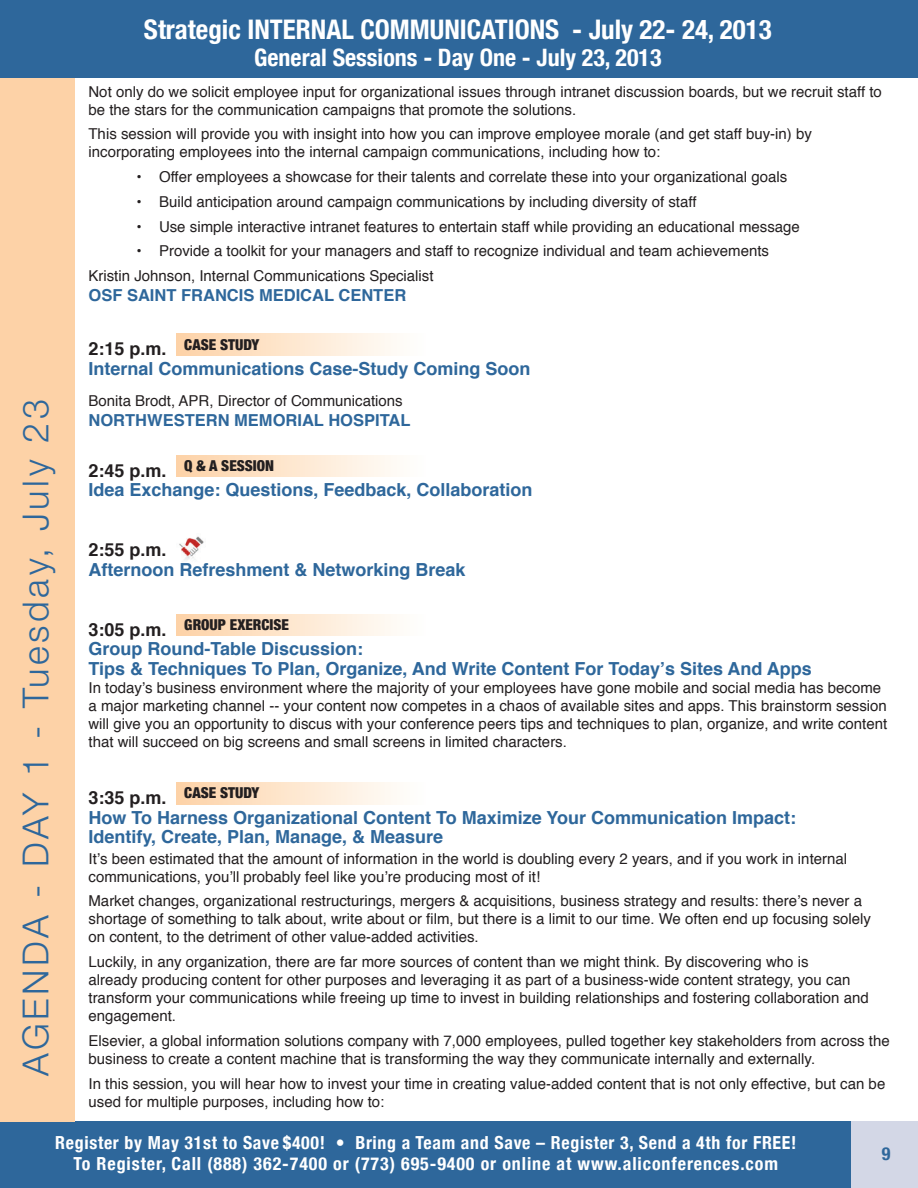
<style>
.page{position:relative;width:918px;height:1188px;background:#fff}
.page>*{position:absolute;margin:0;border:0;box-sizing:border-box;transform-origin:0 0}
.t1{font:300 36px "Helvetica Neue";letter-spacing:.1em;color:#2e679b}
.t2{font:700 condensed 27px "Helvetica Neue";color:#fff}
.t3{font:700 condensed 24px "Helvetica Neue";color:#fff}
.t4{font:700 18px/19.5px "Helvetica";color:#2e679b}
.t5{font:700 condensed 18px/21.6px "Helvetica Neue";letter-spacing:.045em;color:#fff;text-align:center}
.t6{font:700 18px "Helvetica";color:#231f20}
.t7{font:700 condensed 18px "Helvetica Neue";color:#2e679b}
.t8{font:700 16.5px "Helvetica";color:#2e679b}
.t9{font:15px/18px "Helvetica";color:#231f20}
.t10{font:900 condensed 15px "Helvetica Neue";color:#231f20}
.s1{font-family:"Helvetica";font-weight:700;font-stretch:normal;font-size:18px}
</style>
<div class="page">
<div style="left:0;top:1122px;width:852px;height:66px;background:#2e679b"></div>
<div style="left:852px;top:1122px;width:66px;height:66px;background:#d3d7e6"></div>
<div style="left:0;top:77px;width:74px;height:1045px;background:#fdd2a7"></div>
<div style="left:0;top:0;width:918px;height:78px;background:#2e679b"></div>
<div style="left:177px;top:334px;width:255px;height:21px;background:linear-gradient(to right,#fdd2a7,#feffff)"></div>
<div style="left:177px;top:455px;width:255px;height:22px;background:linear-gradient(to right,#fdd2a7,#feffff)"></div>
<img style="left:179px;top:536px;width:25px;height:25px">
<div style="left:177px;top:614px;width:255px;height:22px;background:linear-gradient(to right,#fdd2a7,#feffff)"></div>
<div style="left:177px;top:782px;width:255px;height:22px;background:linear-gradient(to right,#fdd2a7,#feffff)"></div>
<h1 class="t1" style="left:14px;top:1076px;width:679px;rotate:-90deg">AGENDA - DAY 1 - Tuesday, July 23</h1>
<h2 class="t2" style="left:144px;top:13px;width:629px">Strategic INTERNAL COMMUNICATIONS - July 22- 24, 2013</h2>
<h3 class="t3" style="left:254px;top:43px;width:409px">General Sessions - Day One - July 23, 2013</h3>
<p class="t9" style="left:88px;top:83px;width:795px">Not only do we solicit employee input for organizational issues through intranet discussion boards, but we recruit staff to be the stars for the communication campaigns that promote the solutions.</p>
<p class="t9" style="left:88px;top:125px;width:725px">This session will provide you with insight into how you can improve employee morale (and get staff buy-in) by incorporating employees into the internal campaign communications, including how to:</p>
<p class="t9" style="left:136px;top:168px;width:652px">• Offer employees a showcase for their talents and correlate these into your organizational goals</p>
<p class="t9" style="left:136px;top:193px;width:562px">• Build anticipation around campaign communications by including diversity of staff</p>
<p class="t9" style="left:136px;top:218px;width:665px">• Use simple interactive intranet features to entertain staff while providing an educational message</p>
<p class="t9" style="left:88px;top:239px;width:682px;line-height:24.8px;text-indent:48px">• Provide a toolkit for your managers and staff to recognize individual and team achievements<br>Kristin Johnson, Internal Communications Specialist</p>
<p class="t8" style="left:88px;top:281px;width:319px">OSF SAINT FRANCIS MEDICAL CENTER</p>
<p class="t10" style="left:88px;top:335px;width:172px"><span class="s1">2:15 p.m.</span> CASE STUDY</p>
<p class="t4" style="left:88px;top:359px;width:444px">Internal Communications Case-Study Coming Soon</p>
<p class="t9" style="left:88px;top:392px;width:316px">Bonita Brodt, APR, Director of Communications</p>
<p class="t8" style="left:88px;top:407px;width:324px">NORTHWESTERN MEMORIAL HOSPITAL</p>
<p class="t10" style="left:88px;top:457px;width:187px"><span class="s1">2:45 p.m.</span> Q &amp; A SESSION</p>
<p class="t4" style="left:88px;top:480px;width:446px">Idea Exchange: Questions, Feedback, Collaboration</p>
<p class="t6" style="left:88px;top:535px;width:80px">2:55 p.m.</p>
<p class="t4" style="left:88px;top:560px;width:379px">Afternoon Refreshment &amp; Networking Break</p>
<p class="t10" style="left:88px;top:616px;width:202px"><span class="s1">3:05 p.m.</span> GROUP EXERCISE</p>
<p class="t4" style="left:88px;top:639px;width:725px">Group Round-Table Discussion:<br>Tips &amp; Techniques To Plan, Organize, And Write Content For Today’s Sites And Apps</p>
<p class="t9" style="left:88px;top:679px;width:800px">In today’s business environment where the majority of your employees have gone mobile and social media has become a major marketing channel -- your content now competes in a chaos of available sites and apps. This brainstorm session will give you an opportunity to discus with your conference peers tips and techniques to plan, organize, and write content that will succeed on big screens and small screens in limited characters.</p>
<p class="t10" style="left:88px;top:784px;width:172px"><span class="s1">3:35 p.m.</span> CASE STUDY</p>
<p class="t4" style="left:88px;top:808px;width:709px">How To Harness Organizational Content To Maximize Your Communication Impact:<br>Identify, Create, Plan, Manage, &amp; Measure</p>
<p class="t9" style="left:88px;top:850px;width:760px">It’s been estimated that the amount of information in the world is doubling every 2 years, and if you work in internal communications, you’ll probably feel like you’re producing most of it!</p>
<p class="t9" style="left:88px;top:893px;width:784px">Market changes, organizational restructurings, mergers &amp; acquisitions, business strategy and results: there’s never a shortage of something to talk about, write about or film, but there is a limit to our time. We often end up focusing solely on content, to the detriment of other value-added activities.</p>
<p class="t9" style="left:88px;top:953px;width:782px">Luckily, in any organization, there are far more sources of content than we might think. By discovering who is<br>already producing content for other purposes and leveraging it as part of a business-wide content strategy, you can transform your communications while freeing up time to invest in building relationships and fostering collaboration and engagement.</p>
<p class="t9" style="left:88px;top:1032px;width:803px">Elsevier, a global information solutions company with 7,000 employees, pulled together key stakeholders from across the business to create a content machine that is transforming the way they communicate internally and externally.</p>
<p class="t9" style="left:88px;top:1075px;width:798px">In this session, you will hear how to invest your time in creating value-added content that is not only effective, but can be used for multiple purposes, including how to:</p>
<p class="t5" style="left:55px;top:1131px;width:743px">Register by May 31st to Save $400! • Bring a Team and Save – Register 3, Send a 4th for FREE!<br>To Register, Call (888) 362-7400 or (773) 695-9400 or online at www.aliconferences.com</p>
<p class="t7" style="left:882px;top:1142px;width:10px">9</p>
</div>
